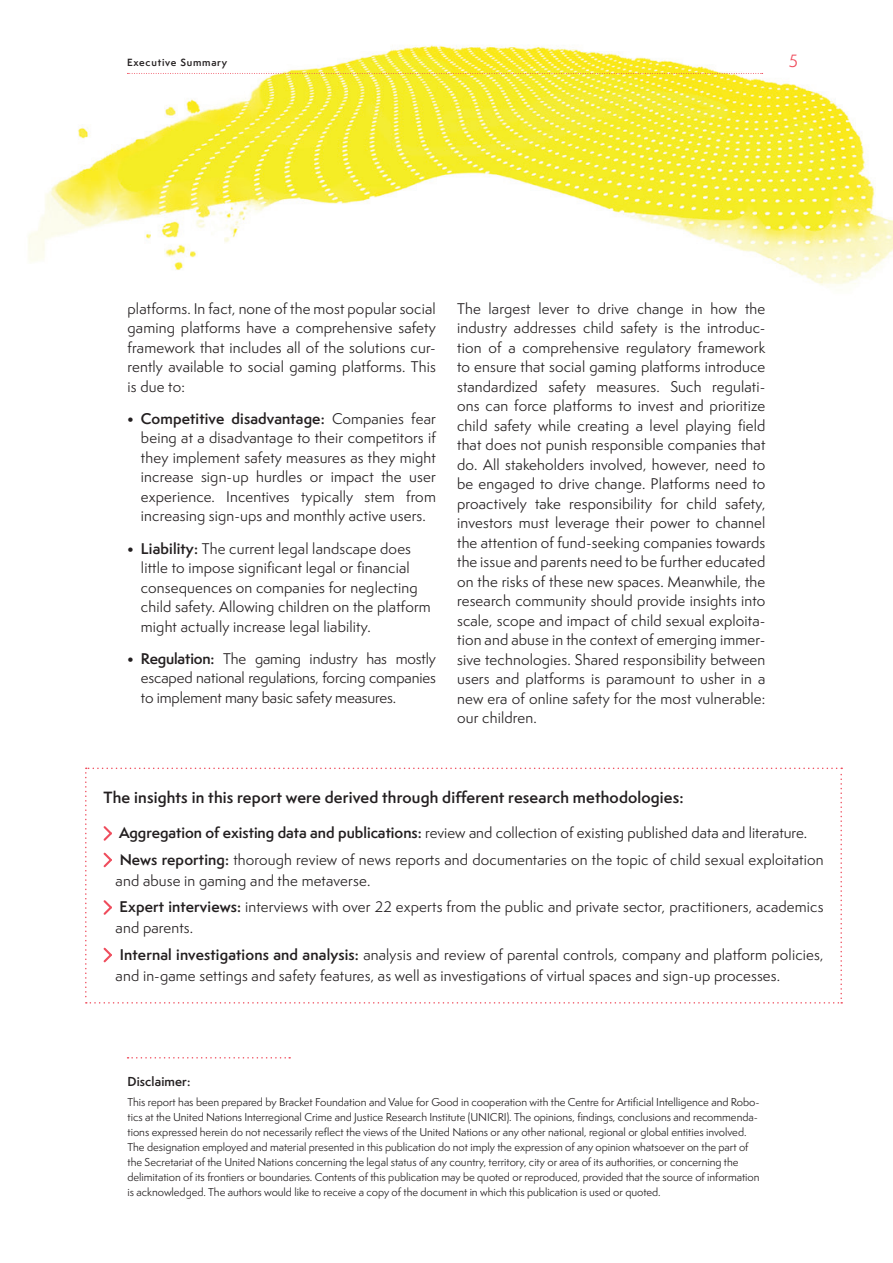
<style>
.page{position:relative;width:893px;height:1263px;background:#fff}
.page>*{position:absolute;margin:0;border:0;box-sizing:border-box;transform-origin:0 0}
.t1{font:16.5px "Semplicita Pro";color:#ef4d5d}
.t2{font:600 15px "Semplicita Pro";letter-spacing:.01em;color:#231f20}
.t3{font:14.25px/19.5px "Semplicita Pro";letter-spacing:.01em;color:#231f20;text-align:justify}
.t4{font:600 12px "Semplicita Pro";letter-spacing:.01em;color:#231f20}
.t5{font:10.5px/15px "Semplicita Pro";letter-spacing:-.005em;color:#231f20}
.t6{font:600 9.6px "Semplicita Pro";letter-spacing:.08em;color:#231f20}
.s1{font-weight:600}
</style>
<div class="page">
<img style="left:28px;top:45px;width:865px;height:1014px">
<svg style="left:127px;top:73px;width:636px;height:1px"></svg>
<svg style="left:85px;top:767px;width:757px;height:236px"></svg>
<svg style="left:128px;top:1057px;width:162px;height:1px"></svg>
<p class="t6" style="left:127px;top:56px;width:102px">Executive Summary</p>
<p class="t1" style="left:789px;top:49px;width:11px">5</p>
<p class="t3" style="left:128px;top:298px;width:310px">platforms. In fact, none of the most popular social gaming platforms have a comprehensive safety framework that includes all of the solutions cur&shy;rently available to social gaming platforms. This is due to:</p>
<p class="t3" style="left:141px;top:409px;width:296px;text-indent:-13px"><span class="s1">• Competitive disadvantage:</span> Companies fear being at a disadvantage to their competitors if they implement safety measures as they might increase sign-up hurdles or impact the user experience. Incentives typically stem from increasing sign-ups and monthly active users.</p>
<p class="t3" style="left:141px;top:538px;width:291px;text-align:left;text-indent:-13px"><span class="s1">• Liability:</span> The current legal landscape does little to impose significant legal or financial consequences on companies for neglecting child safety. Allowing children on the platform might actually increase legal liability.</p>
<p class="t3" style="left:141px;top:649px;width:296px;text-indent:-13px"><span class="s1">• Regulation:</span> The gaming industry has mostly escaped national regulations, forcing companies to implement many basic safety measures.</p>
<p class="t3" style="left:457px;top:298px;width:310px">The largest lever to drive change in how the industry addresses child safety is the introduc&shy;tion of a comprehensive regulatory framework to ensure that social gaming platforms introduce standardized safety measures. Such regulati&shy;ons can force platforms to invest and prioritize child safety while creating a level playing field that does not punish responsible companies that do. All stakeholders involved, however, need to be engaged to drive change. Platforms need to proactively take responsibility for child safety, investors must leverage their power to channel the attention of fund-seeking companies towards the issue and parents need to be further educated on the risks of these new spaces. Meanwhile, the research community should provide insights into scale, scope and impact of child sexual exploita&shy;tion and abuse in the context of emerging immer&shy;sive technologies. Shared responsibility between users and platforms is paramount to usher in a new era of online safety for the most vulnerable: our children.</p>
<p class="t2" style="left:104px;top:786px;width:582px">The insights in this report were derived through different research methodologies:</p>
<p class="t3" style="left:119px;top:819px;width:706px;line-height:26.5px"><span class="s1">Aggregation of existing data and publications:</span> review and collection of existing published data and literature.<br><span class="s1">News reporting:</span> thorough review of news reports and documentaries on the topic of child sexual exploitation</p>
<p class="t3" style="left:116px;top:867px;width:709px;line-height:26.5px">and abuse in gaming and the metaverse.<br><span class="s1">Expert interviews:</span> interviews with over 22 experts from the public and private sector, practitioners, academics</p>
<p class="t3" style="left:120px;top:914px;width:705px;line-height:26.5px;text-indent:-4px">and parents.<br><span class="s1">Internal investigations and analysis:</span> analysis and review of parental controls, company and platform policies,</p>
<p class="t3" style="left:116px;top:965px;width:666px">and in-game settings and safety features, as well as investigations of virtual spaces and sign-up processes.</p>
<p class="t4" style="left:128px;top:1073px;width:64px">Disclaimer:</p>
<p class="t5" style="left:128px;top:1094px;width:633px">This report has been prepared by Bracket Foundation and Value for Good in cooperation with the Centre for Artificial Intelligence and Robo&shy;tics at the United Nations Interregional Crime and Justice Research Institute (UNICRI). The opinions, findings, conclusions and recommenda&shy;tions expressed herein do not necessarily reflect the views of the United Nations or any other national, regional or global entities involved.<br>The designation employed and material presented in this publication do not imply the expression of any opinion whatsoever on the part of the Secretariat of the United Nations concerning the legal status of any country, territory, city or area of its authorities, or concerning the delimitation of its frontiers or boundaries. Contents of this publication may be quoted or reproduced, provided that the source of information is acknowledged. The authors would like to receive a copy of the document in which this publication is used or quoted.</p>
</div>
